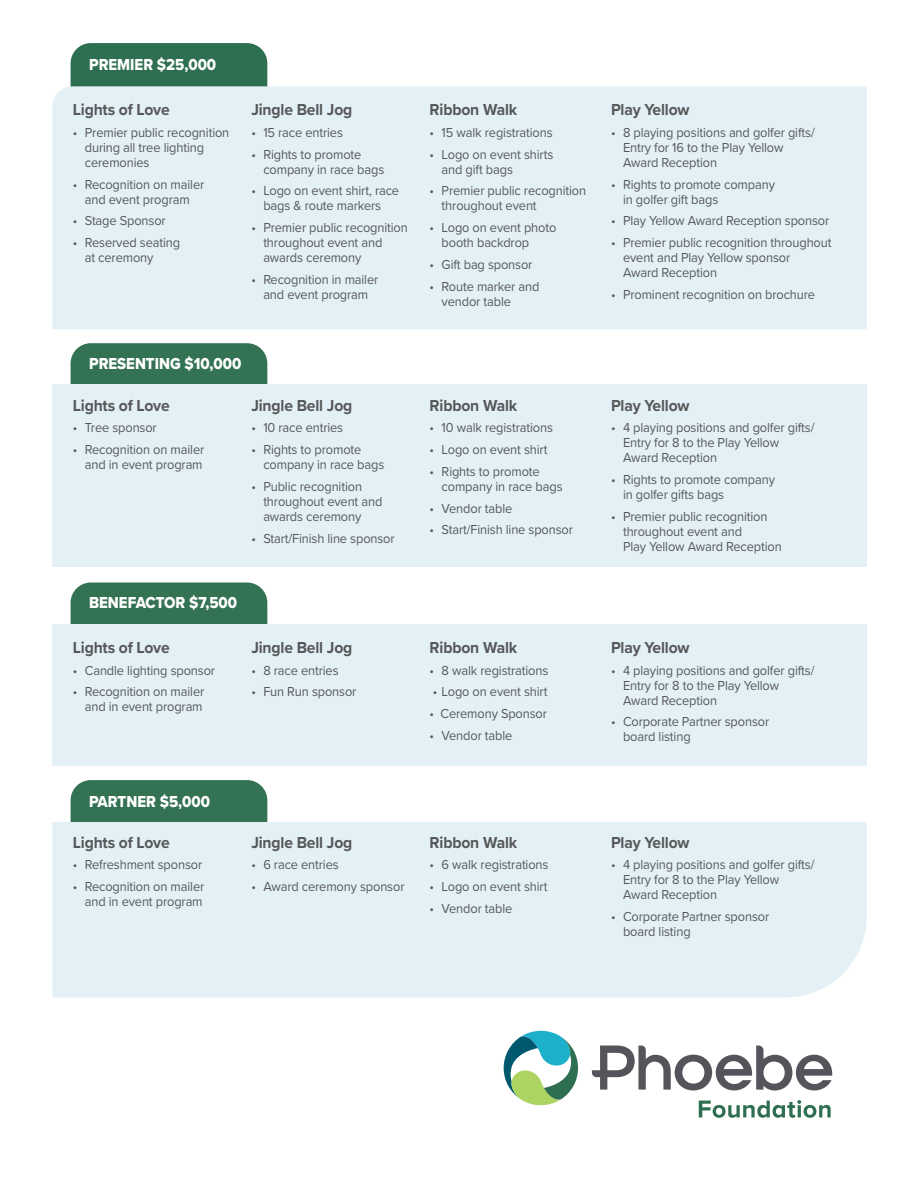
<style>
.page{position:relative;width:918px;height:1188px;background:#fff}
.page>*{position:absolute;margin:0;border:0;box-sizing:border-box;transform-origin:0 0}
.bullets_titles{font:700 16.5px "Proxima Nova";letter-spacing:-.01em;color:#57585a;scale:.95 1}
.t1{font:16.5px "Proxima Nova Extrabld";color:#fff;scale:.9 1}
.bullets{font:13.5px/15px "Proxima Nova";letter-spacing:-.01em;color:#57585a;scale:.95 1}
</style>
<div class="page">
<div style="left:71px;top:43px;width:196px;height:43px;background:#2f6f51"></div>
<div style="left:71px;top:343px;width:196px;height:42px;background:#347254"></div>
<div style="left:71px;top:583px;width:196px;height:41px;background:#347254"></div>
<div style="left:71px;top:780px;width:196px;height:42px;background:#347254"></div>
<div style="left:52px;top:86px;width:815px;height:243px;background:#e3f1f6"></div>
<div style="left:52px;top:385px;width:815px;height:182px;background:#e3f1f6"></div>
<div style="left:52px;top:624px;width:815px;height:142px;background:#e3f1f6"></div>
<div style="left:52px;top:822px;width:815px;height:176px;background:#e3f1f6"></div>
<svg style="left:504px;top:1031px;width:74px;height:74px"></svg>
<svg style="left:592px;top:1046px;width:240px;height:45px"></svg>
<svg style="left:699px;top:1100px;width:132px;height:18px"></svg>
<p class="t1" style="left:89px;top:53px;width:143px">PREMIER $25,000</p>
<p class="bullets_titles" style="left:73px;top:97px;width:104px">Lights of Love</p>
<p class="bullets" style="left:85px;top:124px;width:154px;text-indent:-12px">• Premier public recognition during all tree lighting ceremonies</p>
<p class="bullets" style="left:73px;top:176px;width:140px;text-align:center">• Recognition on mailer and event program</p>
<p class="bullets" style="left:73px;top:213px;width:99px">• Stage Sponsor</p>
<p class="bullets" style="left:85px;top:235px;width:102px;text-indent:-12px">• Reserved seating at ceremony</p>
<p class="bullets_titles" style="left:251px;top:97px;width:108px">Jingle Bell Jog</p>
<p class="bullets" style="left:251px;top:124px;width:98px">• 15 race entries</p>
<p class="bullets" style="left:263px;top:146px;width:129px;text-indent:-12px">• Rights to promote company in race bags</p>
<p class="bullets" style="left:251px;top:183px;width:157px;text-align:center">• Logo on event shirt, race bags &amp; route markers</p>
<p class="bullets" style="left:263px;top:220px;width:154px;text-indent:-12px">• Premier public recognition throughout event and awards ceremony</p>
<p class="bullets" style="left:251px;top:271px;width:135px;text-align:center">• Recognition in mailer and event program</p>
<p class="t1" style="left:89px;top:351px;width:171px">PRESENTING $10,000</p>
<p class="bullets_titles" style="left:73px;top:393px;width:104px">Lights of Love</p>
<p class="bullets" style="left:73px;top:420px;width:90px">• Tree sponsor</p>
<p class="bullets" style="left:73px;top:442px;width:140px;text-align:right">• Recognition on mailer and in event program</p>
<p class="bullets_titles" style="left:251px;top:393px;width:108px">Jingle Bell Jog</p>
<p class="bullets" style="left:251px;top:420px;width:98px">• 10 race entries</p>
<p class="bullets" style="left:263px;top:442px;width:129px;text-indent:-12px">• Rights to promote company in race bags</p>
<p class="bullets" style="left:263px;top:478px;width:127px;text-indent:-12px">• Public recognition throughout event and awards ceremony</p>
<p class="bullets" style="left:251px;top:530px;width:152px">• Start/Finish line sponsor</p>
<p class="t1" style="left:89px;top:590px;width:166px">BENEFACTOR $7,500</p>
<p class="bullets_titles" style="left:73px;top:635px;width:104px">Lights of Love</p>
<p class="bullets" style="left:73px;top:662px;width:151px">• Candle lighting sponsor</p>
<p class="bullets" style="left:73px;top:684px;width:140px;text-align:right">• Recognition on mailer and in event program</p>
<p class="bullets_titles" style="left:251px;top:635px;width:108px">Jingle Bell Jog</p>
<p class="bullets" style="left:251px;top:662px;width:93px">• 8 race entries</p>
<p class="bullets" style="left:251px;top:684px;width:112px">• Fun Run sponsor</p>
<p class="t1" style="left:89px;top:789px;width:136px">PARTNER $5,000</p>
<p class="bullets_titles" style="left:73px;top:830px;width:104px">Lights of Love</p>
<p class="bullets" style="left:73px;top:857px;width:138px">• Refreshment sponsor</p>
<p class="bullets" style="left:73px;top:879px;width:140px;text-align:right">• Recognition on mailer and in event program</p>
<p class="bullets_titles" style="left:251px;top:830px;width:108px">Jingle Bell Jog</p>
<p class="bullets" style="left:251px;top:857px;width:94px">• 6 race entries</p>
<p class="bullets" style="left:251px;top:879px;width:163px">• Award ceremony sponsor</p>
<p class="bullets_titles" style="left:430px;top:97px;width:94px">Ribbon Walk</p>
<p class="bullets" style="left:430px;top:124px;width:131px">• 15 walk registrations</p>
<p class="bullets" style="left:442px;top:146px;width:119px;text-indent:-12px">• Logo on event shirts and gift bags</p>
<p class="bullets" style="left:442px;top:183px;width:154px;text-indent:-12px">• Premier public recognition throughout event</p>
<p class="bullets" style="left:442px;top:220px;width:122px;text-indent:-12px">• Logo on event photo booth backdrop</p>
<p class="bullets" style="left:430px;top:256px;width:110px">• Gift bag sponsor</p>
<p class="bullets" style="left:442px;top:278px;width:104px;text-indent:-12px">• Route marker and vendor table</p>
<p class="bullets_titles" style="left:430px;top:393px;width:94px">Ribbon Walk</p>
<p class="bullets" style="left:430px;top:420px;width:131px">• 10 walk registrations</p>
<p class="bullets" style="left:430px;top:442px;width:126px">• Logo on event shirt</p>
<p class="bullets" style="left:442px;top:463px;width:129px;text-indent:-12px">• Rights to promote company in race bags</p>
<p class="bullets" style="left:430px;top:500px;width:89px">• Vendor table</p>
<p class="bullets" style="left:430px;top:522px;width:152px">• Start/Finish line sponsor</p>
<p class="bullets_titles" style="left:430px;top:635px;width:94px">Ribbon Walk</p>
<p class="bullets" style="left:430px;top:662px;width:126px">• 8 walk registrations</p>
<p class="bullets" style="left:433px;top:684px;width:122px">• Logo on event shirt</p>
<p class="bullets" style="left:430px;top:705px;width:125px">• Ceremony Sponsor</p>
<p class="bullets" style="left:430px;top:727px;width:89px">• Vendor table</p>
<p class="bullets_titles" style="left:430px;top:830px;width:94px">Ribbon Walk</p>
<p class="bullets" style="left:430px;top:857px;width:127px">• 6 walk registrations</p>
<p class="bullets" style="left:430px;top:879px;width:126px">• Logo on event shirt</p>
<p class="bullets" style="left:430px;top:900px;width:89px">• Vendor table</p>
<p class="bullets_titles" style="left:611px;top:97px;width:84px">Play Yellow</p>
<p class="bullets" style="left:623px;top:124px;width:203px;text-indent:-12px">• 8 playing positions and golfer gifts/<br>Entry for 16 to the Play Yellow<br>Award Reception</p>
<p class="bullets" style="left:623px;top:176px;width:161px;text-indent:-12px">• Rights to promote company in golfer gift bags</p>
<p class="bullets" style="left:611px;top:213px;width:231px">• Play Yellow Award Reception sponsor</p>
<p class="bullets" style="left:623px;top:235px;width:221px;text-indent:-12px">• Premier public recognition throughout event and Play Yellow sponsor<br>Award Reception</p>
<p class="bullets" style="left:611px;top:286px;width:216px">• Prominent recognition on brochure</p>
<p class="bullets_titles" style="left:611px;top:393px;width:84px">Play Yellow</p>
<p class="bullets" style="left:623px;top:420px;width:203px;text-indent:-12px">• 4 playing positions and golfer gifts/<br>Entry for 8 to the Play Yellow<br>Award Reception</p>
<p class="bullets" style="left:623px;top:472px;width:161px;text-indent:-12px">• Rights to promote company in golfer gifts bags</p>
<p class="bullets" style="left:623px;top:508px;width:169px;text-indent:-12px">• Premier public recognition throughout event and<br>Play Yellow Award Reception</p>
<p class="bullets_titles" style="left:611px;top:635px;width:84px">Play Yellow</p>
<p class="bullets" style="left:623px;top:662px;width:203px;text-indent:-12px">• 4 playing positions and golfer gifts/<br>Entry for 8 to the Play Yellow<br>Award Reception</p>
<p class="bullets" style="left:623px;top:714px;width:155px;text-indent:-12px">• Corporate Partner sponsor board listing</p>
<p class="bullets_titles" style="left:611px;top:830px;width:84px">Play Yellow</p>
<p class="bullets" style="left:623px;top:857px;width:203px;text-indent:-12px">• 4 playing positions and golfer gifts/<br>Entry for 8 to the Play Yellow<br>Award Reception</p>
<p class="bullets" style="left:623px;top:909px;width:155px;text-indent:-12px">• Corporate Partner sponsor board listing</p>
</div>
